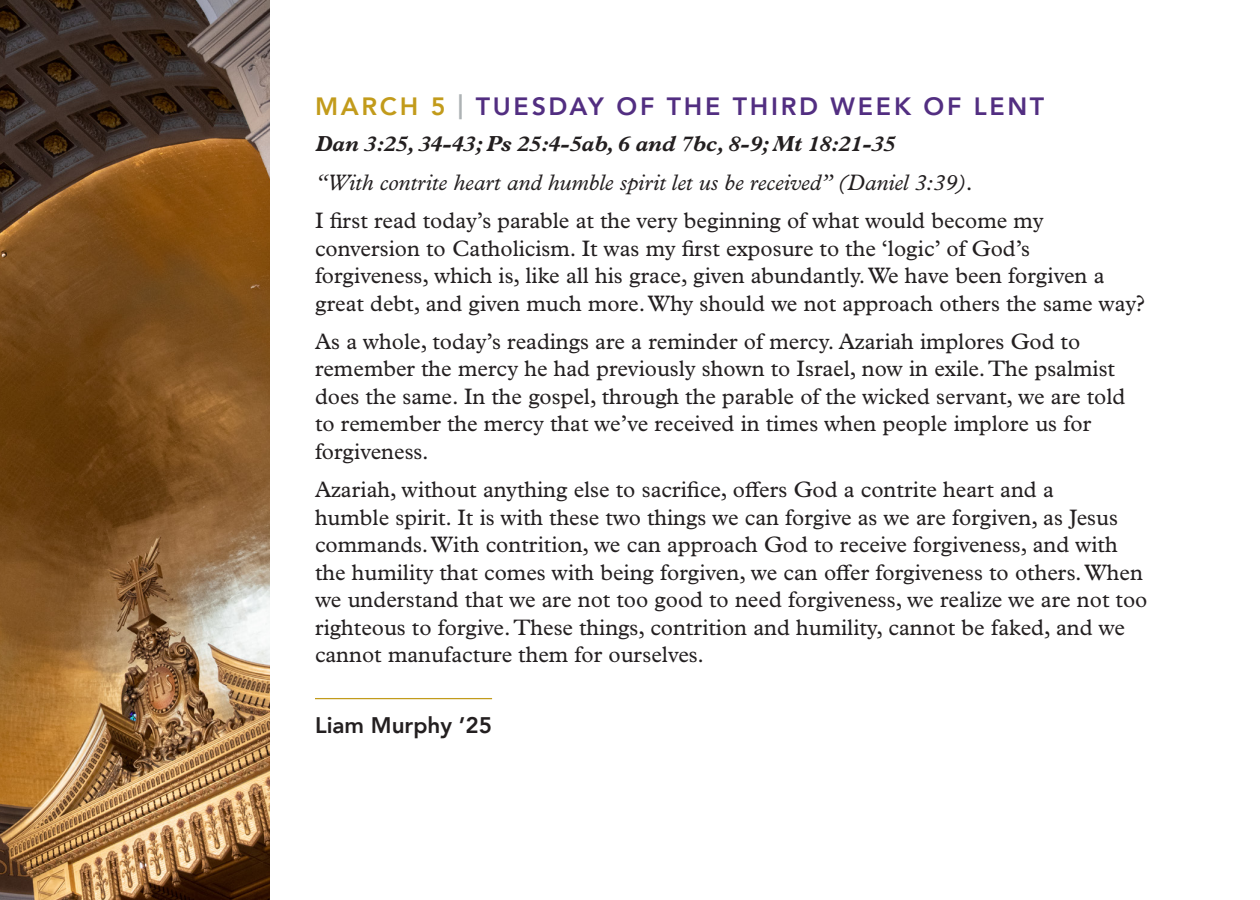
<style>
.page{position:relative;width:1260px;height:900px;background:#fff}
.page>*{position:absolute;margin:0;border:0;box-sizing:border-box;transform-origin:0 0}
.date{font:800 25px "Avenir";letter-spacing:.11em;color:#522e81}
.body_text{font:22.5px/27.5px "Plantin MT Pro";color:#231f20}
.body_text-2{font:italic 22.5px "Plantin MT Pro";color:#231f20}
.Name{font:800 22.5px "Avenir";color:#231f20}
.date-2{font:italic 700 22px "Plantin MT Pro";letter-spacing:-.01em;color:#231f20}
.s1{color:#c29b1b}
.s2{color:#adb2b4}
</style>
<div class="page">
<hr style="left:315px;top:698px;width:177px;height:1px;background:#c29b1b">
<img style="left:0;top:0;width:270px;height:900px">
<p class="date" style="left:315px;top:87px;width:731px"><span class="s1">MARCH 5</span> <span class="s2">|</span> TUESDAY OF THE THIRD WEEK OF LENT</p>
<p class="date-2" style="left:315px;top:131px;width:582px">Dan 3:25, 34-43; Ps 25:4-5ab, 6 and 7bc, 8-9; Mt 18:21-35</p>
<p class="body_text-2" style="left:315px;top:169px;width:660px">“With contrite heart and humble spirit let us be received” (Daniel 3:39).</p>
<p class="body_text" style="left:315px;top:207px;width:831px">I first read today’s parable at the very beginning of what would become my conversion to Catholicism. It was my first exposure to the ‘logic’ of God’s forgiveness, which is, like all his grace, given abundantly. We have been forgiven a great debt, and given much more. Why should we not approach others the same way?</p>
<p class="body_text" style="left:315px;top:328px;width:812px">As a whole, today’s readings are a reminder of mercy. Azariah implores God to remember the mercy he had previously shown to Israel, now in exile. The psalmist does the same. In the gospel, through the parable of the wicked servant, we are told to remember the mercy that we’ve received in times when people implore us for forgiveness.</p>
<p class="body_text" style="left:315px;top:476px;width:834px">Azariah, without anything else to sacrifice, offers God a contrite heart and a<br>humble spirit. It is with these two things we can forgive as we are forgiven, as Jesus commands. With contrition, we can approach God to receive forgiveness, and with the humility that comes with being forgiven, we can offer forgiveness to others. When we understand that we are not too good to need forgiveness, we realize we are not too righteous to forgive. These things, contrition and humility, cannot be faked, and we cannot manufacture them for ourselves.</p>
<p class="Name" style="left:315px;top:708px;width:179px">Liam Murphy ’25</p>
</div>
